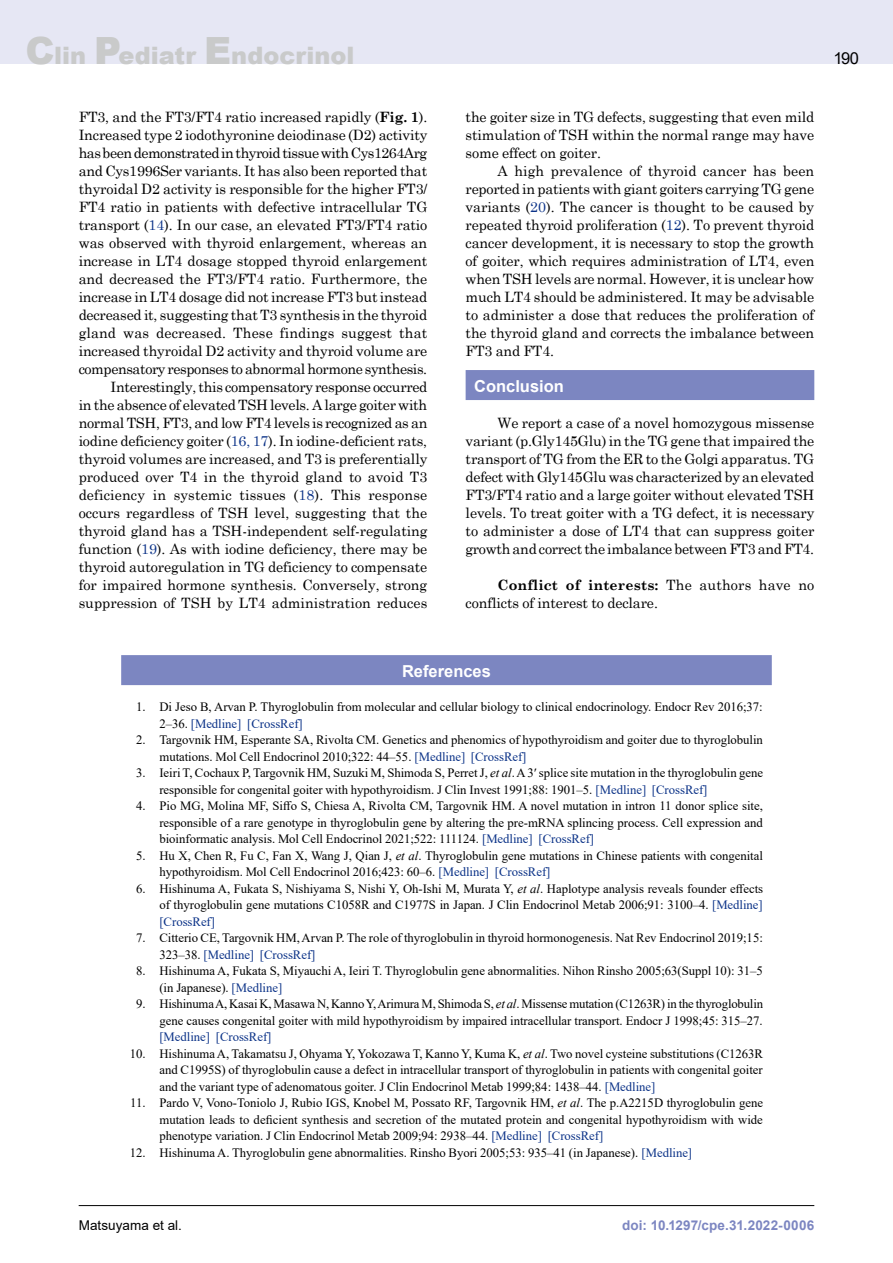
<style>
.page{position:relative;width:893px;height:1263px;background:#fff}
.page>*{position:absolute;margin:0;border:0;box-sizing:border-box;transform-origin:0 0}
.t1{font:900 24px "Arial";color:#c9caca}
.t2{font:700 16.5px "Arial";color:#fff}
.t3{font:16.5px "Arial";color:#000}
.t4{font:14.25px/18px "Century Schoolbook";letter-spacing:-.01em;color:#000;text-align:justify}
.t5{font:700 13.5px "Arial";letter-spacing:.015em;color:#7c86c1}
.t6{font:13.5px "Arial";letter-spacing:.005em;color:#000}
.t7{font:12.75px/16.5px "Times New Roman";letter-spacing:-.005em;color:#000}
.t8{font:12.75px "Times New Roman";letter-spacing:-.005em;color:#0c3388}
.s1{font-size:37.5px}
.s2{font-weight:700}
.s3{color:#0c3388}
.s4{font-style:italic}
</style>
<div class="page">
<div style="left:0;top:0;width:893px;height:64px;background:#e6e7f4"></div>
<hr style="left:79px;top:1205px;width:735px;height:1px;background:#000">
<div style="left:466px;top:370px;width:348px;height:30px;background:#7c86c1"></div>
<div style="left:121px;top:655px;width:651px;height:30px;background:#7c86c1"></div>
<h1 class="t1" style="left:26px;top:38px;width:330px"><span class="s1">C</span>lin <span class="s1">P</span>ediatr <span class="s1">E</span>ndocrinol</h1>
<p class="t4" style="left:79px;top:106px;width:350px;text-align:right">FT3, and the FT3/FT4 ratio increased rapidly (<span class="s2">Fig. 1</span>).<br>Increased type 2 iodothyronine deiodinase (D2) activity has been demonstrated in thyroid tissue with Cys1264Arg and Cys1996Ser variants. It has also been reported that thyroidal D2 activity is responsible for the higher FT3/ FT4 ratio in patients with defective intracellular TG transport (<span class="s3">14</span>). In our case, an elevated FT3/FT4 ratio was observed with thyroid enlargement, whereas an increase in LT4 dosage stopped thyroid enlargement and decreased the FT3/FT4 ratio. Furthermore, the increase in LT4 dosage did not increase FT3 but instead decreased it, suggesting that T3 synthesis in the thyroid gland was decreased. These findings suggest that increased thyroidal D2 activity and thyroid volume are compensatory responses to abnormal hormone synthesis.<br>Interestingly, this compensatory response occurred<br>in the absence of elevated TSH levels. A large goiter with normal TSH, FT3, and low FT4 levels is recognized as an iodine deficiency goiter (<span class="s3">16, 17</span>). In iodine-deficient rats, thyroid volumes are increased, and T3 is preferentially produced over T4 in the thyroid gland to avoid T3 deficiency in systemic tissues (<span class="s3">18</span>). This response occurs regardless of TSH level, suggesting that the thyroid gland has a TSH-independent self-regulating function (<span class="s3">19</span>). As with iodine deficiency, there may be thyroid autoregulation in TG deficiency to compensate for impaired hormone synthesis. Conversely, strong suppression of TSH by LT4 administration reduces</p>
<p class="t4" style="left:466px;top:106px;width:350px">the goiter size in TG defects, suggesting that even mild stimulation of TSH within the normal range may have some effect on goiter.</p>
<p class="t4" style="left:466px;top:160px;width:350px;text-indent:32px">A high prevalence of thyroid cancer has been reported in patients with giant goiters carrying TG gene variants (<span class="s3">20</span>). The cancer is thought to be caused by repeated thyroid proliferation (<span class="s3">12</span>). To prevent thyroid cancer development, it is necessary to stop the growth of goiter, which requires administration of LT4, even when TSH levels are normal. However, it is unclear how much LT4 should be administered. It may be advisable to administer a dose that reduces the proliferation of the thyroid gland and corrects the imbalance between FT3 and FT4.</p>
<p class="t2" style="left:474px;top:374px;width:91px">Conclusion</p>
<p class="t4" style="left:466px;top:412px;width:350px;text-indent:32px">We report a case of a novel homozygous missense variant (p.Gly145Glu) in the TG gene that impaired the transport of TG from the ER to the Golgi apparatus. TG defect with Gly145Glu was characterized by an elevated FT3/FT4 ratio and a large goiter without elevated TSH levels. To treat goiter with a TG defect, it is necessary to administer a dose of LT4 that can suppress goiter growth and correct the imbalance between FT3 and FT4.</p>
<p class="t4" style="left:466px;top:574px;width:350px;text-indent:32px"><span class="s2">Conflict of interests:</span> The authors have no conflicts of interest to declare.</p>
<p class="t3" style="left:833px;top:47px;width:27px">190</p>
<p class="t2" style="left:402px;top:659px;width:90px">References</p>
<p class="t7" style="left:159px;top:698px;width:605px;text-indent:-23px">1. Di Jeso B, Arvan P. Thyroglobulin from molecular and cellular biology to clinical endocrinology. Endocr Rev 2016;37:<br>2–36. <span class="s3">[Medline] [CrossRef]</span></p>
<p class="t7" style="left:159px;top:731px;width:605px;text-indent:-23px">2. Targovnik HM, Esperante SA, Rivolta CM. Genetics and phenomics of hypothyroidism and goiter due to thyroglobulin mutations. Mol Cell Endocrinol 2010;322: 44–55. <span class="s3">[Medline] [CrossRef]</span></p>
<p class="t7" style="left:159px;top:764px;width:605px;text-indent:-23px">3. Ieiri T, Cochaux P, Targovnik HM, Suzuki M, Shimoda S, Perret J, <span class="s4">et al</span>. A 3′ splice site mutation in the thyroglobulin gene responsible for congenital goiter with hypothyroidism. J Clin Invest 1991;88: 1901–5. <span class="s3">[Medline] [CrossRef]</span></p>
<p class="t7" style="left:159px;top:797px;width:605px;text-align:justify;text-indent:-23px">4. Pio MG, Molina MF, Siffo S, Chiesa A, Rivolta CM, Targovnik HM. A novel mutation in intron 11 donor splice site, responsible of a rare genotype in thyroglobulin gene by altering the pre-mRNA splincing process. Cell expression and bioinformatic analysis. Mol Cell Endocrinol 2021;522: 111124. <span class="s3">[Medline] [CrossRef]</span></p>
<p class="t7" style="left:159px;top:847px;width:605px;text-indent:-23px">5. Hu X, Chen R, Fu C, Fan X, Wang J, Qian J, <span class="s4">et al</span>. Thyroglobulin gene mutations in Chinese patients with congenital hypothyroidism. Mol Cell Endocrinol 2016;423: 60–6. <span class="s3">[Medline] [CrossRef]</span></p>
<p class="t7" style="left:159px;top:880px;width:605px;text-align:justify;text-indent:-23px">6. Hishinuma A, Fukata S, Nishiyama S, Nishi Y, Oh-Ishi M, Murata Y, <span class="s4">et al</span>. Haplotype analysis reveals founder effects of thyroglobulin gene mutations C1058R and C1977S in Japan. J Clin Endocrinol Metab 2006;91: 3100–4. <span class="s3">[Medline] [CrossRef]</span></p>
<p class="t7" style="left:159px;top:929px;width:605px;text-indent:-23px">7. Citterio CE, Targovnik HM, Arvan P. The role of thyroglobulin in thyroid hormonogenesis. Nat Rev Endocrinol 2019;15:<br>323–38. <span class="s3">[Medline] [CrossRef]</span></p>
<p class="t7" style="left:159px;top:962px;width:605px;text-indent:-23px">8. Hishinuma A, Fukata S, Miyauchi A, Ieiri T. Thyroglobulin gene abnormalities. Nihon Rinsho 2005;63(Suppl 10): 31–5 (in Japanese). <span class="s3">[Medline]</span></p>
<p class="t7" style="left:136px;top:995px;width:628px;text-align:right">9. Hishinuma A, Kasai K, Masawa N, Kanno Y, Arimura M, Shimoda S, <span class="s4">et al</span>. Missense mutation (C1263R) in the thyroglobulin gene causes congenital goiter with mild hypothyroidism by impaired intracellular transport. Endocr J 1998;45: 315–27.</p>
<p class="t8" style="left:159px;top:1028px;width:113px">[Medline] [CrossRef]</p>
<p class="t7" style="left:159px;top:1045px;width:605px;text-align:justify;text-indent:-30px">10. Hishinuma A, Takamatsu J, Ohyama Y, Yokozawa T, Kanno Y, Kuma K, <span class="s4">et al</span>. Two novel cysteine substitutions (C1263R and C1995S) of thyroglobulin cause a defect in intracellular transport of thyroglobulin in patients with congenital goiter and the variant type of adenomatous goiter. J Clin Endocrinol Metab 1999;84: 1438–44. <span class="s3">[Medline]</span></p>
<p class="t7" style="left:159px;top:1094px;width:605px;text-align:justify;text-indent:-29px">11. Pardo V, Vono-Toniolo J, Rubio IGS, Knobel M, Possato RF, Targovnik HM, <span class="s4">et al</span>. The p.A2215D thyroglobulin gene mutation leads to deficient synthesis and secretion of the mutated protein and congenital hypothyroidism with wide phenotype variation. J Clin Endocrinol Metab 2009;94: 2938–44. <span class="s3">[Medline] [CrossRef]</span></p>
<p class="t7" style="left:130px;top:1144px;width:564px">12. Hishinuma A. Thyroglobulin gene abnormalities. Rinsho Byori 2005;53: 935–41 (in Japanese). <span class="s3">[Medline]</span></p>
<p class="t6" style="left:79px;top:1216px;width:105px">Matsuyama et al.</p>
<p class="t5" style="left:622px;top:1216px;width:194px">doi: 10.1297/cpe.31.2022-0006</p>
</div>
